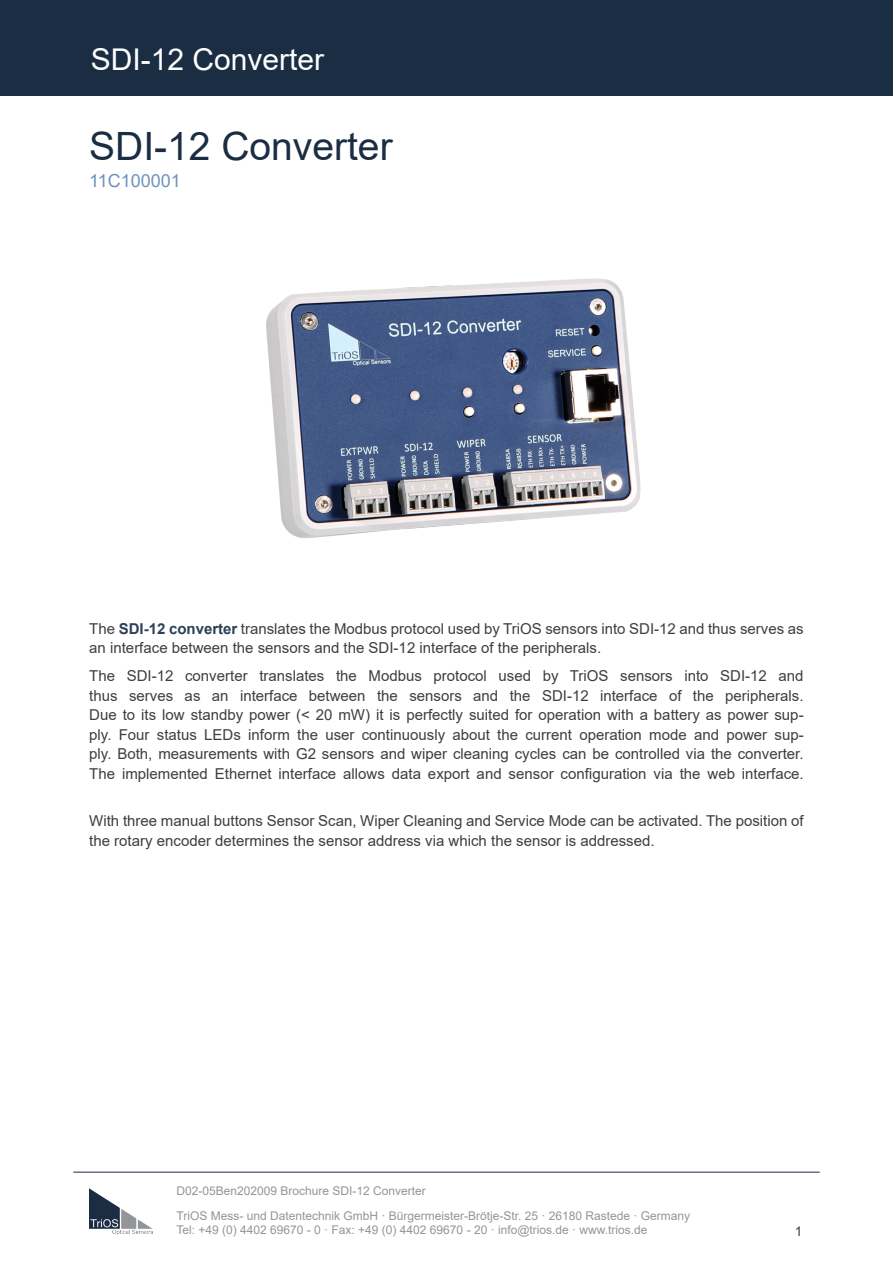
<style>
.page{position:relative;width:893px;height:1263px;background:#fff}
.page>*{position:absolute;margin:0;border:0;box-sizing:border-box;transform-origin:0 0}
.Fließtext{font:39px "Arial";color:#1b2d42}
.t1{font:30px "Arial";color:#fff}
.Fließtext-2{font:18px "Arial";color:#6d93be}
.Fließtext-3{font:15px/19.5px "Arial";color:#3e3e3f}
.Fließtext-4{font:13.5px "Arial";color:#2e4056}
.t2{font:12px/25px "Arial";color:#939598}
.s1{font-weight:700;color:#2e4056}
</style>
<div class="page">
<div style="left:0;top:0;width:893px;height:96px;background:#1b2d42"></div>
<hr style="left:73px;top:1172px;width:747px;height:1px;background:#1b2d42">
<img style="left:89px;top:1188px;width:64px;height:47px">
<img style="left:266px;top:278px;width:375px;height:260px">
<h2 class="t1" style="left:91px;top:38px;width:235px">SDI-12 Converter</h2>
<p class="Fließtext" style="left:89px;top:120px;width:305px">SDI-12 Converter</p>
<p class="Fließtext-2" style="left:89px;top:168px;width:93px">11C100001</p>
<p class="Fließtext-3" style="left:89px;top:619px;width:716px">The <span class="s1">SDI-12 converter</span> translates the Modbus protocol used by TriOS sensors into SDI-12 and thus serves as an interface between the sensors and the SDI-12 interface of the peripherals.</p>
<p class="Fließtext-3" style="left:89px;top:666px;width:716px;text-align:justify">The SDI-12 converter translates the Modbus protocol used by TriOS sensors into SDI-12 and thus serves as an interface between the sensors and the SDI-12 interface of the peripherals.<br>Due to its low standby power (&lt; 20 mW) it is perfectly suited for operation with a battery as power sup&shy;ply. Four status LEDs inform the user continuously about the current operation mode and power sup&shy;ply. Both, measurements with G2 sensors and wiper cleaning cycles can be controlled via the converter.<br>The implemented Ethernet interface allows data export and sensor configuration via the web interface.</p>
<p class="Fließtext-3" style="left:89px;top:811px;width:716px">With three manual buttons Sensor Scan, Wiper Cleaning and Service Mode can be activated. The position of the rotary encoder determines the sensor address via which the sensor is addressed.</p>
<p class="t2" style="left:176px;top:1178px;width:515px">D02-05Ben202009 Brochure SDI-12 Converter<br>TriOS Mess- und Datentechnik GmbH · Bürgermeister-Brötje-Str. 25 · 26180 Rastede · Germany</p>
<p class="t2" style="left:176px;top:1217px;width:473px">Tel: +49 (0) 4402 69670 - 0 · Fax: +49 (0) 4402 69670 - 20 · info@trios.de · www.trios.de</p>
<p class="Fließtext-4" style="left:795px;top:1222px;width:9px">1</p>
</div>
